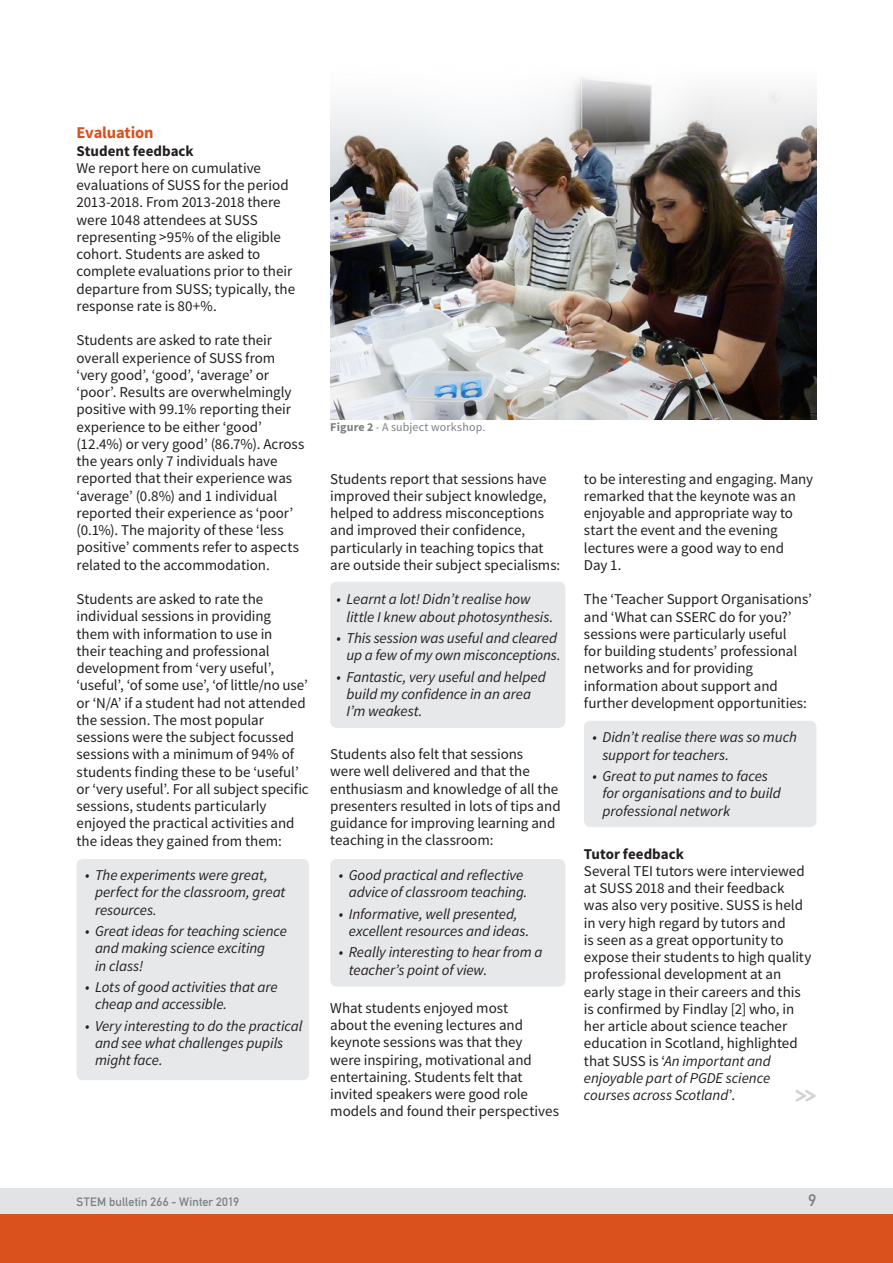
<style>
.page{position:relative;width:893px;height:1263px;background:#fff}
.page>*{position:absolute;margin:0;border:0;box-sizing:border-box;transform-origin:0 0}
.t1{font:700 24.15px "Monoglyceride";color:#d1d2d3;scale:.87 1}
.t2{font:700 16.5px "Source Sans Pro";letter-spacing:-.01em;color:#da511d}
.t3{font:700 16.5px "DIN Alternate";color:#7d8082}
.t4{font:15px/17.2px "Source Sans Pro";color:#231f20}
.t5{font:italic 15px/17.2px "Source Sans Pro";letter-spacing:-.005em;color:#231f20}
.t6{font:700 15px "Source Sans Pro";color:#231f20}
.t7{font:700 12px "DIN Alternate";letter-spacing:.015em;color:#7d8082}
.t8{font:12px "Source Sans Pro";letter-spacing:.01em;color:#7d8082}
.s1{font-weight:700}
.s2{font-style:italic}
</style>
<div class="page">
<div style="left:0;top:1188px;width:893px;height:26px;background:#e2e3e4"></div>
<div style="left:0;top:1214px;width:893px;height:49px;background:#da511d"></div>
<div style="left:330px;top:859px;width:235px;height:127px;background:#e7e8e9;border-radius:6px"></div>
<div style="left:584px;top:721px;width:232px;height:106px;background:#e7e8e9;border-radius:6px"></div>
<div style="left:330px;top:582px;width:235px;height:146px;background:#e7e8e9;border-radius:6px"></div>
<div style="left:77px;top:859px;width:232px;height:221px;background:#e7e8e9;border-radius:6px"></div>
<img style="left:330px;top:77px;width:486px;height:342px">
<p class="t2" style="left:77px;top:122px;width:79px">Evaluation</p>
<p class="t6" style="left:77px;top:140px;width:119px">Student feedback</p>
<p class="t4" style="left:77px;top:159px;width:220px">We report here on cumulative evaluations of SUSS for the period<br>2013-2018. From 2013-2018 there were 1048 attendees at SUSS representing &gt;95% of the eligible cohort. Students are asked to complete evaluations prior to their departure from SUSS; typically, the response rate is 80+%.</p>
<p class="t4" style="left:77px;top:332px;width:229px">Students are asked to rate their overall experience of SUSS from ‘very good’, ‘good’, ‘average’ or ‘poor’. Results are overwhelmingly positive with 99.1% reporting their experience to be either ‘good’ (12.4%) or very good’ (86.7%). Across the years only 7 individuals have reported that their experience was ‘average’ (0.8%) and 1 individual reported their experience as ‘poor’ (0.1%). The majority of these ‘less positive’ comments refer to aspects related to the accommodation.</p>
<p class="t4" style="left:77px;top:590px;width:234px">Students are asked to rate the individual sessions in providing<br>them with information to use in<br>their teaching and professional development from ‘very useful’, ‘useful’, ‘of some use’, ‘of little/no use’ or ‘N/A’ if a student had not attended the session. The most popular sessions were the subject focussed sessions with a minimum of 94% of students finding these to be ‘useful’ or ‘very useful’. For all subject specific sessions, students particularly enjoyed the practical activities and the ideas they gained from them:</p>
<p class="t5" style="left:95px;top:866px;width:192px;text-indent:-10px">• The experiments were great, perfect for the classroom, great resources.</p>
<p class="t5" style="left:95px;top:922px;width:193px;text-indent:-10px">• Great ideas for teaching science and making science exciting<br>in class!</p>
<p class="t5" style="left:95px;top:978px;width:184px;text-indent:-10px">• Lots of good activities that are cheap and accessible.</p>
<p class="t5" style="left:95px;top:1017px;width:209px;text-indent:-10px">• Very interesting to do the practical and see what challenges pupils might face.</p>
<p class="t8" style="left:330px;top:420px;width:157px"><span class="s1">Figure 2</span> - A subject workshop.</p>
<p class="t4" style="left:330px;top:470px;width:232px">Students report that sessions have improved their subject knowledge, helped to address misconceptions and improved their confidence, particularly in teaching topics that are outside their subject specialisms:</p>
<p class="t5" style="left:347px;top:591px;width:208px;text-indent:-10px">• Learnt a lot! Didn’t realise how little I knew about photosynthesis.</p>
<p class="t5" style="left:337px;top:629px;width:225px;text-align:right">• This session was useful and cleared up a few of my own misconceptions.</p>
<p class="t5" style="left:347px;top:668px;width:201px;text-indent:-10px">• Fantastic, very useful and helped build my confidence in an area<br>I’m weakest.</p>
<p class="t4" style="left:330px;top:745px;width:232px">Students also felt that sessions<br>were well delivered and that the enthusiasm and knowledge of all the presenters resulted in lots of tips and guidance for improving learning and teaching in the classroom:</p>
<p class="t5" style="left:339px;top:866px;width:190px;text-align:right">• Good practical and reflective advice of classroom teaching.</p>
<p class="t5" style="left:349px;top:905px;width:182px;text-indent:-10px">• Informative, well presented, excellent resources and ideas.</p>
<p class="t5" style="left:349px;top:944px;width:195px;text-indent:-10px">• Really interesting to hear from a teacher’s point of view.</p>
<p class="t4" style="left:330px;top:999px;width:230px">What students enjoyed most<br>about the evening lectures and keynote sessions was that they<br>were inspiring, motivational and entertaining. Students felt that invited speakers were good role models and found their perspectives</p>
<p class="t4" style="left:584px;top:470px;width:231px">to be interesting and engaging. Many remarked that the keynote was an enjoyable and appropriate way to start the event and the evening lectures were a good way to end<br>Day 1.</p>
<p class="t4" style="left:584px;top:591px;width:230px">The ‘Teacher Support Organisations’ and ‘What can SSERC do for you?’ sessions were particularly useful<br>for building students’ professional networks and for providing information about support and further development opportunities:</p>
<p class="t5" style="left:602px;top:729px;width:196px;text-indent:-10px">• Didn’t realise there was so much support for teachers.</p>
<p class="t5" style="left:602px;top:767px;width:180px;text-indent:-10px">• Great to put names to faces for organisations and to build professional network</p>
<p class="t6" style="left:584px;top:843px;width:101px">Tutor feedback</p>
<p class="t4" style="left:584px;top:862px;width:229px">Several TEI tutors were interviewed at SUSS 2018 and their feedback was also very positive. SUSS is held in very high regard by tutors and<br>is seen as a great opportunity to expose their students to high quality professional development at an early stage in their careers and this is confirmed by Findlay [2] who, in her article about science teacher education in Scotland, highlighted that SUSS is ‘<span class="s2">An important and enjoyable part of PGDE science courses across Scotland</span>’.</p>
<h1 class="t1" style="left:795px;top:1079px;width:26px">&gt;&gt;</h1>
<p class="t7" style="left:77px;top:1192px;width:164px">STEM bulletin 266 - Winter 2019</p>
<p class="t3" style="left:808px;top:1187px;width:9px">9</p>
</div>
